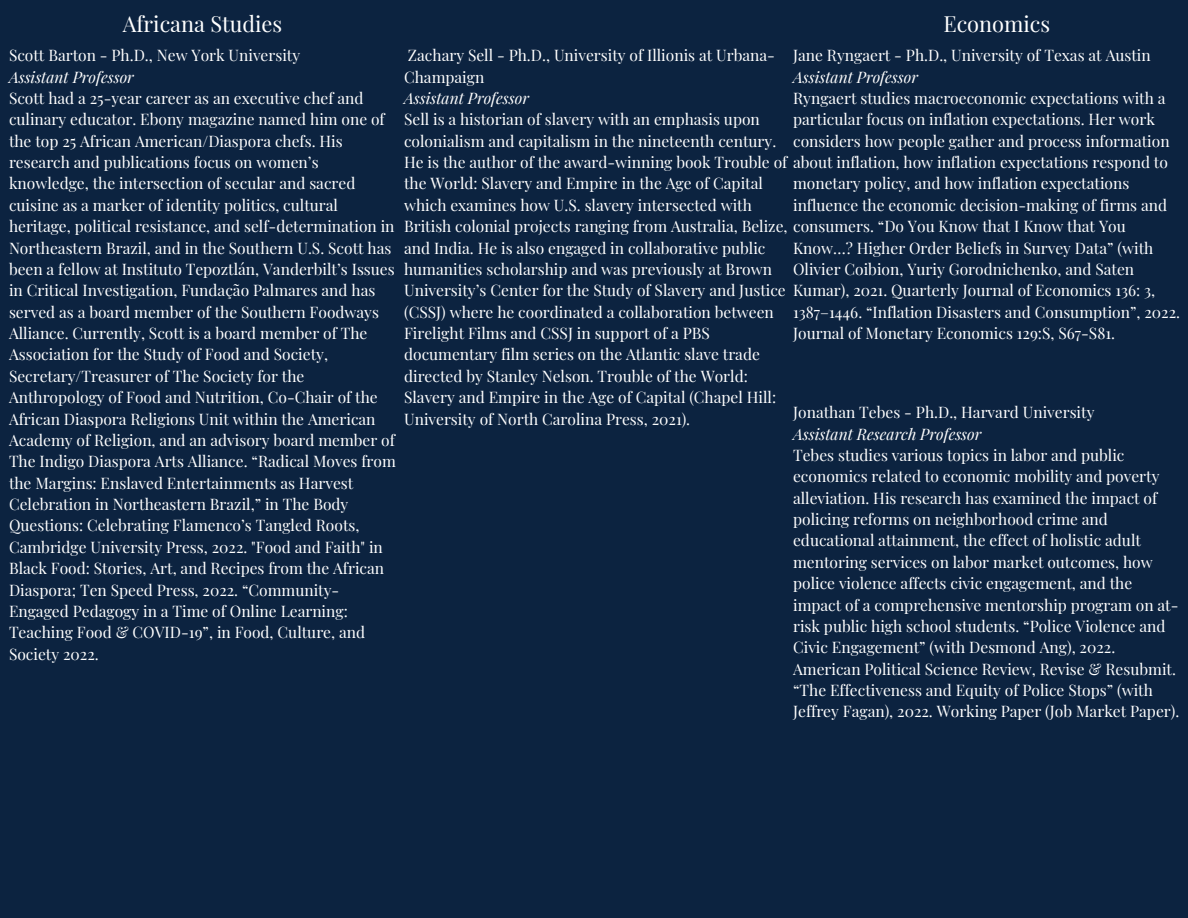
<style>
.page{position:relative;width:1188px;height:918px;background:#0c2340}
.page>*{position:absolute;margin:0;border:0;box-sizing:border-box;transform-origin:0 0}
.t1{font:21.75px "Playfair Display";color:#fff}
.t2{font:15.6px/21.3px "Playfair Display";color:#fff}
.t3{font:italic 15.6px "Playfair Display";color:#fff}
</style>
<div class="page">
<h1 class="t1" style="left:123px;top:8px;width:161px">Africana Studies</h1>
<h1 class="t1" style="left:943px;top:8px;width:108px">Economics</h1>
<p class="t2" style="left:793px;top:44px;width:359px">Jane Ryngaert - Ph.D., University of Texas at Austin</p>
<p class="t3" style="left:793px;top:66px;width:126px">Assistant Professor</p>
<p class="t2" style="left:793px;top:87px;width:378px">Ryngaert studies macroeconomic expectations with a particular focus on inflation expectations. Her work considers how people gather and process information</p>
<p class="t2" style="left:793px;top:172px;width:376px">monetary policy, and how inflation expectations influence the economic decision-making of firms and</p>
<p class="t2" style="left:793px;top:236px;width:388px">Know…? Higher Order Beliefs in Survey Data” (with Olivier Coibion, Yuriy Gorodnichenko, and Saten Kumar), 2021. Quarterly Journal of Economics 136: 3, 1387–1446. “Inflation Disasters and Consumption”, 2022.<br>Journal of Monetary Economics 129:S, S67-S81.</p>
<p class="t2" style="left:9px;top:44px;width:293px">Scott Barton - Ph.D., New York University</p>
<p class="t3" style="left:9px;top:66px;width:126px">Assistant Professor</p>
<p class="t2" style="left:9px;top:87px;width:388px">Scott had a 25-year career as an executive chef and culinary educator. Ebony magazine named him one of the top 25 African American/Diaspora chefs. His research and publications focus on women’s knowledge, the intersection of secular and sacred cuisine as a marker of identity politics, cultural heritage, political resistance, and self-determination in Northeastern Brazil, and in the Southern U.S. Scott has been a fellow at Instituto Tepoztlán, Vanderbilt’s Issues in Critical Investigation, Fundação Palmares and has served as a board member of the Southern Foodways Alliance. Currently, Scott is a board member of The Association for the Study of Food and Society, Secretary/Treasurer of The Society for the Anthropology of Food and Nutrition, Co-Chair of the African Diaspora Religions Unit within the American Academy of Religion, and an advisory board member of The Indigo Diaspora Arts Alliance. “Radical Moves from the Margins: Enslaved Entertainments as Harvest Celebration in Northeastern Brazil,” in The Body Questions: Celebrating Flamenco’s Tangled Roots, Cambridge University Press, 2022. "Food and Faith" in Black Food: Stories, Art, and Recipes from the African Diaspora; Ten Speed Press, 2022. “Community-Engaged Pedagogy in a Time of Online Learning:<br>Teaching Food &amp; COVID-19”, in Food, Culture, and Society 2022.</p>
<p class="t2" style="left:404px;top:44px;width:372px">Zachary Sell - Ph.D., University of Illionis at Urbana-<br>Champaign</p>
<p class="t3" style="left:404px;top:87px;width:126px">Assistant Professor</p>
<p class="t2" style="left:404px;top:108px;width:765px">Sell is a historian of slavery with an emphasis upon<br>colonialism and capitalism in the nineteenth century.<br>He is the author of the award-winning book Trouble of about inflation, how inflation expectations respond to the World: Slavery and Empire in the Age of Capital<br>which examines how U.S. slavery intersected with<br>British colonial projects ranging from Australia, Belize, consumers. “Do You Know that I Know that You<br>and India. He is also engaged in collaborative public<br>humanities scholarship and was previously at Brown<br>University’s Center for the Study of Slavery and Justice<br>(CSSJ) where he coordinated a collaboration between<br>Firelight Films and CSSJ in support of a PBS<br>documentary film series on the Atlantic slave trade<br>directed by Stanley Nelson. Trouble of the World:<br>Slavery and Empire in the Age of Capital (Chapel Hill:<br>University of North Carolina Press, 2021).</p>
<p class="t2" style="left:793px;top:401px;width:303px">Jonathan Tebes - Ph.D., Harvard University</p>
<p class="t3" style="left:793px;top:423px;width:190px">Assistant Research Professor</p>
<p class="t2" style="left:793px;top:444px;width:388px">Tebes studies various topics in labor and public economics related to economic mobility and poverty alleviation. His research has examined the impact of policing reforms on neighborhood crime and educational attainment, the effect of holistic adult mentoring services on labor market outcomes, how police violence affects civic engagement, and the impact of a comprehensive mentorship program on at&shy;risk public high school students. “Police Violence and Civic Engagement” (with Desmond Ang), 2022.<br>American Political Science Review, Revise &amp; Resubmit. “The Effectiveness and Equity of Police Stops” (with Jeffrey Fagan), 2022. Working Paper (Job Market Paper).</p>
</div>
